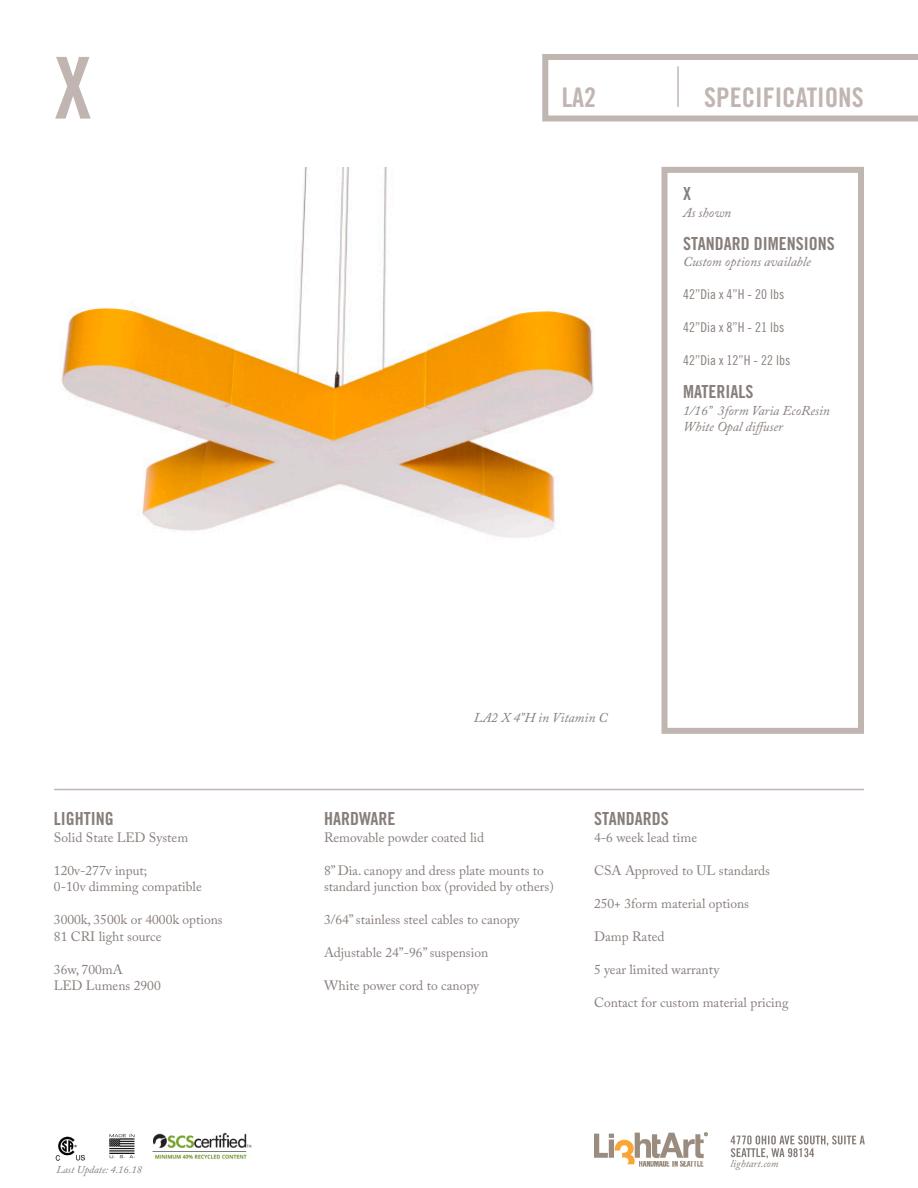
<style>
.page{position:relative;width:918px;height:1188px;background:#fff}
.page>*{position:absolute;margin:0;border:0;box-sizing:border-box;transform-origin:0 0}
.t1{font:85.5px "Trade Gothic LT Std Bd Cn 20";color:#c0b5b0}
.t2{font:27px "Trade Gothic LT Std Bd Cn 20";color:#c0b5b0}
.t3{font:18px "Trade Gothic LT Std Bd Cn 20";color:#877e7a}
.t4{font:13.5px "Adobe Caslon Pro";color:#877e7a}
.t5{font:italic 13.5px "Adobe Caslon Pro";color:#877e7a}
.t6{font:13.5px "Trade Gothic LT Std Cn 18";color:#877e7a}
.t7{font:italic 10.5px "Adobe Caslon Pro";color:#877e7a}
</style>
<div class="page">
<img style="left:595px;top:1133px;width:113px;height:34px">
<svg style="left:731px;top:1135px;width:134px;height:24px"></svg>
<img style="left:152px;top:1133px;width:100px;height:26px">
<img style="left:109px;top:1134px;width:26px;height:25px">
<svg style="left:542px;top:54px;width:376px;height:68px"></svg>
<div style="left:662px;top:167px;width:202px;height:567px;border:6px solid #c0b5b0"></div>
<img style="left:61px;top:168px;width:533px;height:370px">
<hr style="left:54px;top:789px;width:810px;height:1px;background:#c0b5b0">
<img style="left:55px;top:1136px;width:30px;height:25px">
<p class="t1" style="left:54px;top:36px;width:39px">X</p>
<p class="t2" style="left:562px;top:81px;width:36px">LA2</p>
<p class="t2" style="left:704px;top:81px;width:161px">SPECIFICATIONS</p>
<p class="t3" style="left:683px;top:183px;width:9px">X</p>
<p class="t5" style="left:683px;top:204px;width:50px">As shown</p>
<p class="t3" style="left:683px;top:232px;width:153px">STANDARD DIMENSIONS</p>
<p class="t5" style="left:683px;top:254px;width:129px">Custom options available</p>
<p class="t6" style="left:683px;top:286px;width:103px">42”Dia x 4”H - 20 lbs</p>
<p class="t6" style="left:683px;top:319px;width:103px">42”Dia x 8”H - 21 lbs</p>
<p class="t6" style="left:683px;top:352px;width:109px">42”Dia x 12”H - 22 lbs</p>
<p class="t3" style="left:683px;top:381px;width:72px">MATERIALS</p>
<p class="t5" style="left:683px;top:402px;width:148px">1/16” 3form Varia EcoResin</p>
<p class="t5" style="left:683px;top:419px;width:101px">White Opal diffuser</p>
<p class="t3" style="left:54px;top:808px;width:62px">LIGHTING</p>
<p class="t4" style="left:54px;top:829px;width:136px">Solid State LED System</p>
<p class="t4" style="left:54px;top:862px;width:95px">120v-277v input;</p>
<p class="t4" style="left:54px;top:878px;width:149px">0-10v dimming compatible</p>
<p class="t4" style="left:54px;top:911px;width:170px">3000k, 3500k or 4000k options</p>
<p class="t4" style="left:54px;top:928px;width:109px">81 CRI light source</p>
<p class="t4" style="left:54px;top:961px;width:70px">36w, 700mA</p>
<p class="t4" style="left:54px;top:977px;width:108px">LED Lumens 2900</p>
<p class="t7" style="left:57px;top:1164px;width:87px">Last Update: 4.16.18</p>
<p class="t5" style="left:474px;top:709px;width:135px">LA2 X 4”H in Vitamin C</p>
<p class="t3" style="left:324px;top:808px;width:73px">HARDWARE</p>
<p class="t4" style="left:324px;top:829px;width:162px">Removable powder coated lid</p>
<p class="t4" style="left:324px;top:862px;width:221px">8” Dia. canopy and dress plate mounts to</p>
<p class="t4" style="left:324px;top:878px;width:231px">standard junction box (provided by others)</p>
<p class="t4" style="left:324px;top:911px;width:197px">3/64” stainless steel cables to canopy</p>
<p class="t4" style="left:324px;top:944px;width:166px">Adjustable 24”-96” suspension</p>
<p class="t4" style="left:324px;top:977px;width:157px">White power cord to canopy</p>
<p class="t3" style="left:594px;top:808px;width:76px">STANDARDS</p>
<p class="t4" style="left:594px;top:829px;width:105px">4-6 week lead time</p>
<p class="t4" style="left:594px;top:862px;width:178px">CSA Approved to UL standards</p>
<p class="t4" style="left:594px;top:895px;width:157px">250+ 3form material options</p>
<p class="t4" style="left:594px;top:928px;width:72px">Damp Rated</p>
<p class="t4" style="left:594px;top:961px;width:127px">5 year limited warranty</p>
<p class="t4" style="left:594px;top:994px;width:196px">Contact for custom material pricing</p>
<p class="t7" style="left:731px;top:1157px;width:49px">lightart.com</p>
</div>
